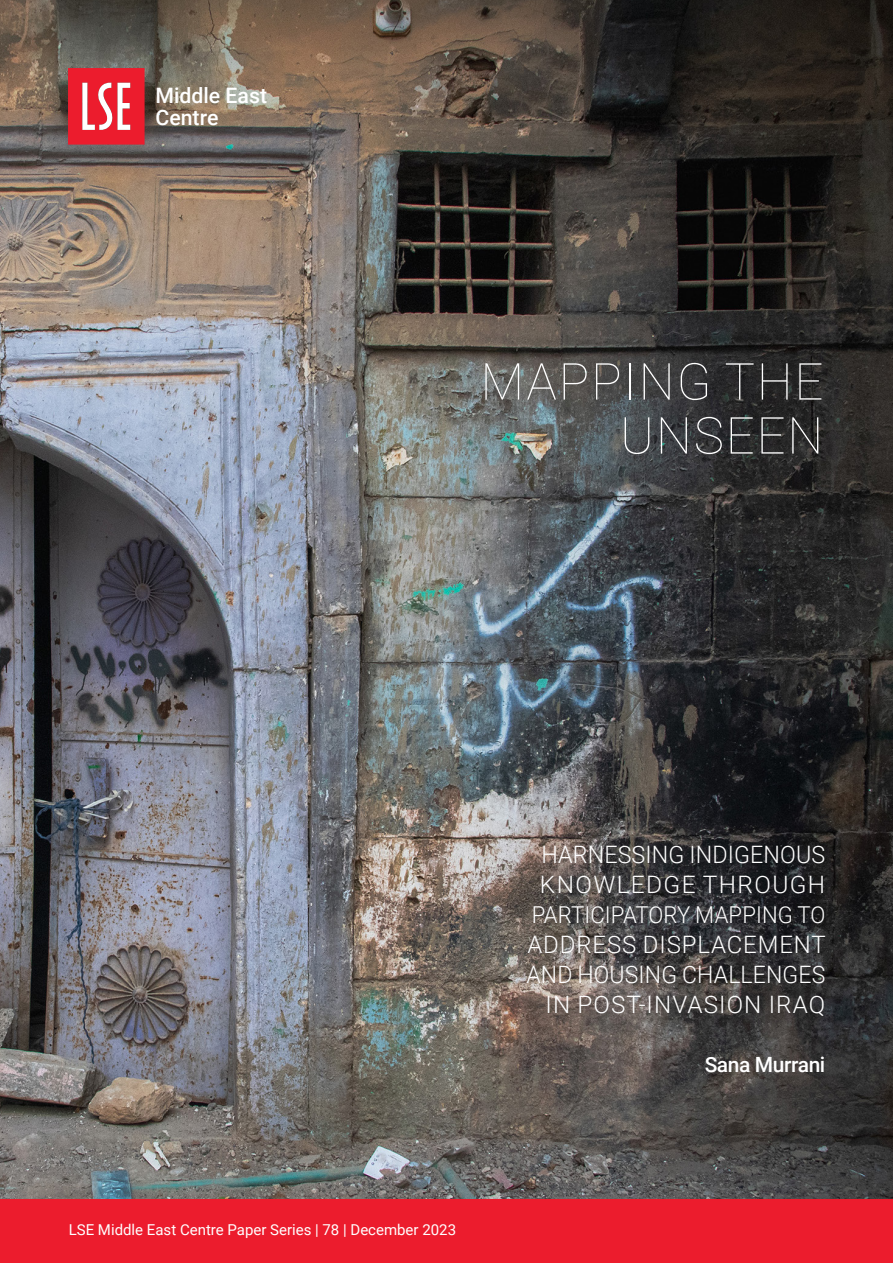
<style>
.page{position:relative;width:893px;height:1263px;background:#fff}
.page>*{position:absolute;margin:0;border:0;box-sizing:border-box;transform-origin:0 0}
.Title1{font:100 51px/54px "Roboto";letter-spacing:.035em;color:#fff;text-align:right}
.Title1-2{font:300 24px/30px "Roboto";letter-spacing:.035em;color:#fff;text-align:right}
.Title1-3{font:300 24px/30px "Roboto";letter-spacing:.005em;color:#fff}
.Title1-4{font:300 23.25px "Roboto";letter-spacing:.005em;color:#fff;scale:.95 1}
.t1{font:500 21.3px/21.9px "Roboto";color:#fff}
.Title_2{font:500 21px "Roboto";letter-spacing:-.02em;color:#fff}
.Title1-5{font:15px "Roboto";color:#fff}
</style>
<div class="page">
<img style="left:0;top:0;width:893px;height:1199px">
<div style="left:0;top:1199px;width:893px;height:64px;background:#ec1c2d"></div>
<svg style="left:68px;top:68px;width:77px;height:77px;background:#eb404e"></svg>
<p class="t1" style="left:155px;top:84px;width:113px">Middle East<br>Centre</p>
<p class="Title1" style="left:480px;top:353px;width:344px">MAPPING THE<br>UNSEEN</p>
<p class="Title1-5" style="left:69px;top:1219px;width:389px">LSE Middle East Centre Paper Series | 78 | December 2023</p>
<p class="Title1-3" style="left:540px;top:838px;width:287px">HARNESSING INDIGENOUS<br>KNOWLEDGE THROUGH</p>
<p class="Title1-4" style="left:532px;top:898px;width:311px">PARTICIPATORY MAPPING TO</p>
<p class="Title1-2" style="left:526px;top:928px;width:301px">ADDRESS DISPLACEMENT<br>AND HOUSING CHALLENGES<br>IN POST-INVASION IRAQ</p>
<p class="Title_2" style="left:705px;top:1049px;width:122px">Sana Murrani</p>
</div>
